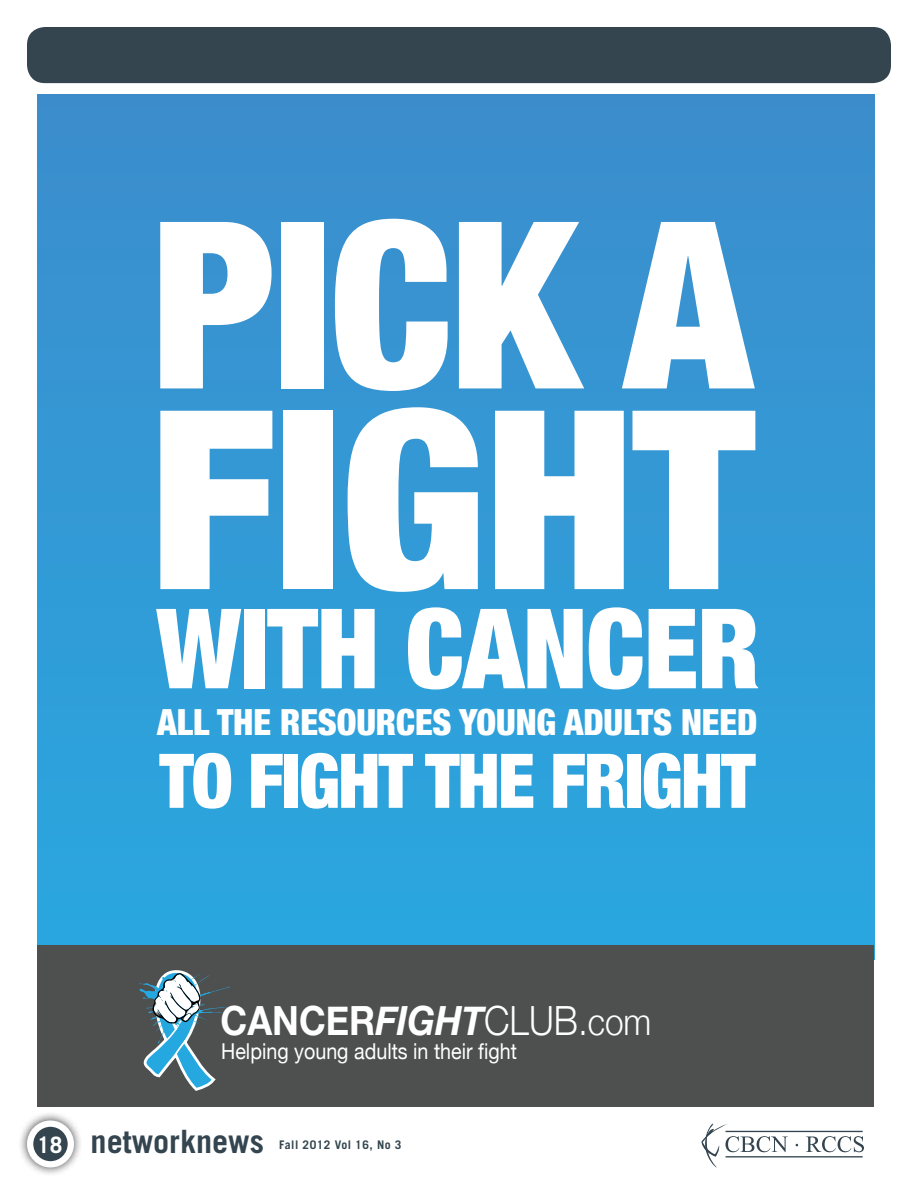
<style>
.page{position:relative;width:918px;height:1188px;background:#fff}
.page>*{position:absolute;margin:0;border:0;box-sizing:border-box;transform-origin:0 0}
.t1{font:900 condensed 249.75px "Helvetica Neue";letter-spacing:-.01em;color:#fff;scale:1.06 1}
.t2{font:900 condensed 233.1px "Helvetica Neue";color:#fff}
.t3{font:900 condensed 111.15px "Helvetica Neue";letter-spacing:-.01em;color:#fff}
.t4{font:900 condensed 75.6px "Helvetica Neue";letter-spacing:-.03em;color:#fff}
.t5{font:700 40.2px "Helvetica Neue";color:#fff;scale:.9 1}
.t6{font:900 condensed 36px "Helvetica Neue";letter-spacing:-.005em;color:#fff}
.t7{font:700 32.1px "Trade Gothic";color:#34454f}
.t8{font:700 22.65px "Trade Gothic";color:#fff}
.t9{font:21.9px "Helvetica Neue";color:#fff;scale:.9 1}
.t10{font:700 11.85px "Trade Gothic";letter-spacing:.04em;color:#34454f}
.s1{font-style:italic}
.s2{font-weight:300}
.s3{font-weight:300;font-size:37.05px}
</style>
<div class="page">
<div style="left:27px;top:27px;width:864px;height:56px;background:#34454f;border-radius:18px"></div>
<hr style="left:726px;top:1131px;width:137px;height:1px;background:#34454f">
<hr style="left:726px;top:1156px;width:137px;height:1px;background:#34454f">
<svg style="left:806px;top:1136px;width:58px;height:16px"></svg>
<svg style="left:701px;top:1123px;width:87px;height:45px"></svg>
<div style="left:18px;top:1111px;width:66px;height:66px;background:#000;opacity:.75"></div>
<svg style="left:30px;top:1124px;width:41px;height:40px"></svg>
<div style="left:27px;top:1120px;width:47px;height:47px;border:6px solid #fff;border-radius:50%"></div>
<div style="left:37px;top:94px;width:837px;height:865px;background:#3399d5"></div>
<div style="left:37px;top:945px;width:837px;height:162px;background:#4e4f4f"></div>
<svg style="left:139px;top:970px;width:91px;height:121px"></svg>
<svg style="left:37px;top:94px;width:13px;height:1px"></svg>
<svg style="left:859px;top:94px;width:15px;height:1px"></svg>
<svg style="left:37px;top:1111px;width:13px;height:2px"></svg>
<h2 class="t2" style="left:152px;top:162px;width:602px">PICK A</h2>
<h1 class="t1" style="left:149px;top:346px;width:573px">FIGHT</h1>
<h3 class="t3" style="left:156px;top:580px;width:605px">WITH CANCER</h3>
<h3 class="t6" style="left:157px;top:700px;width:602px">ALL THE RESOURCES YOUNG ADULTS NEED</h3>
<h3 class="t4" style="left:159px;top:734px;width:598px">TO FIGHT THE FRIGHT</h3>
<h3 class="t5" style="left:221px;top:996px;width:480px">CANCER<span class="s1">FIGHT</span><span class="s2">CLUB</span><span class="s3">.com</span></h3>
<p class="t9" style="left:221px;top:1038px;width:330px">Helping young adults in their fight</p>
<h3 class="t7" style="left:91px;top:1122px;width:175px">networknews</h3>
<p class="t8" style="left:37px;top:1131px;width:27px">18</p>
<p class="t10" style="left:279px;top:1137px;width:124px">Fall 2012 Vol 16, No 3</p>
</div>
